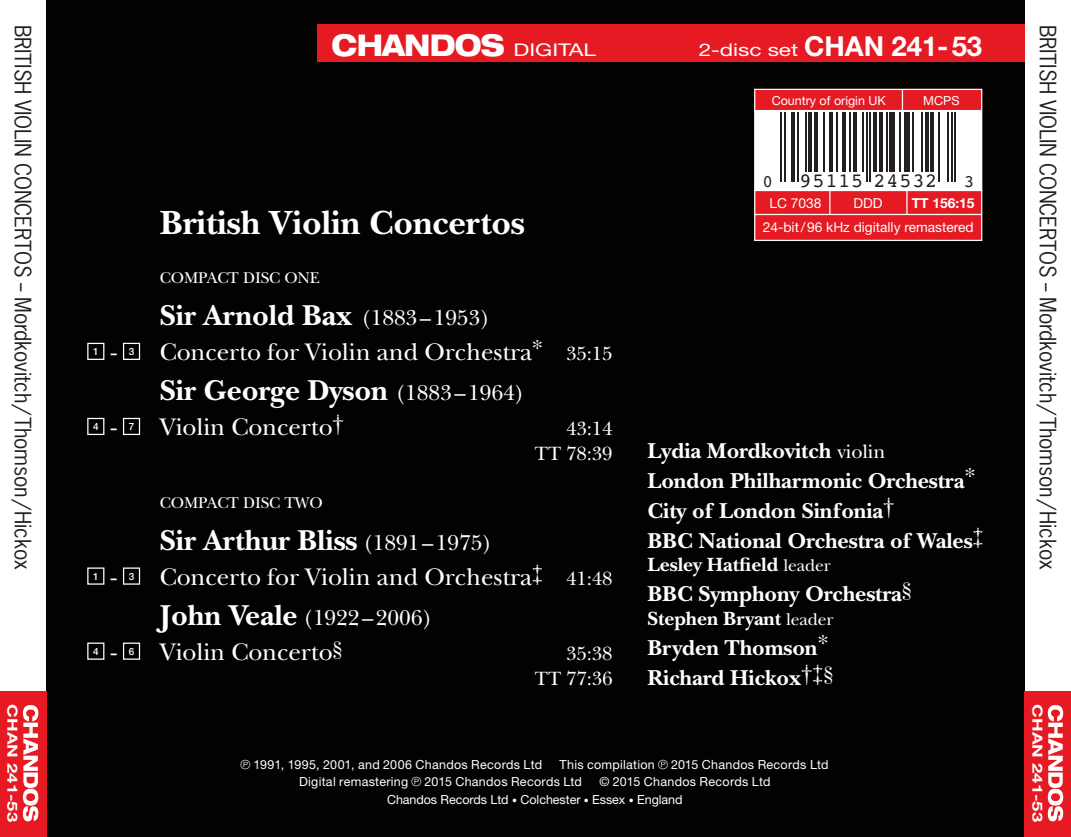
<style>
.page{position:relative;width:1071px;height:837px;background:#fff}
.page>*{position:absolute;margin:0;border:0;box-sizing:border-box;transform-origin:0 0}
.TL_-_Composer{font:700 35px "New Baskerville";letter-spacing:-.005em;color:#fff}
.TL_-_Title_of_Disc{font:700 30px "New Baskerville";letter-spacing:-.005em;color:#fff}
.t1{font:800 expanded 30px "Helvetica Neue";letter-spacing:-.03em;color:#fff;scale:.89 1}
.t2{font:700 27.5px "Helvetica Neue";letter-spacing:-.005em;color:#fff}
.TL_-_Subtitle{font:25px "New Baskerville";letter-spacing:-.005em;color:#fff}
.TL_-_Artist{font:700 22.5px "New Baskerville";letter-spacing:-.005em;color:#fff}
.TL_-_Title_of_Disc-2{font:22.5px "New Baskerville";letter-spacing:-.005em;color:#fff}
.t3{font:21.25px "News Gothic Std";letter-spacing:-.01em;color:#231f20}
.t4{font:20.25px "Courier";letter-spacing:.04em;color:#231f20}
.TL_-_Artist_small{font:700 20px "New Baskerville";letter-spacing:-.005em;color:#fff}
.TL_-_Pieces{font:20px "New Baskerville";letter-spacing:-.005em;color:#fff}
.TL_-_Subtitle-2{font:20px "New Baskerville";letter-spacing:-.005em;color:#fff}
.t5{font:17.5px "Courier";color:#231f20}
.TL_-_Compact_Disc{font:16.25px "New Baskerville";letter-spacing:-.005em;color:#fff}
.t6{font:700 14px "Helvetica Neue";color:#fff;scale:1.31 1}
.t7{font:13.75px "Helvetica Neue";color:#fff}
.t8{font:700 13.75px "Helvetica Neue";color:#fff}
.TL_-_Title_of_Disc-3{font:12.5px "Helvetica Neue";letter-spacing:.02em;color:#fff}
.TL_-_Title_of_Disc-4{font:12.5px "Helvetica Neue";letter-spacing:-.005em;color:#fff}
.TL_-_Title_of_Disc-5{font:12.5px "Helvetica Neue";color:#fff}
.t9{font:500 10px "Helvetica Neue";color:#fff}
.s1{font-weight:400;font-stretch:normal;font-size:17.5px}
.s2{font-weight:400;font-size:17.5px}
.s3{font-weight:400;font-size:22.5px}
.s4{font-size:20px}
.s5{font-weight:700;font-size:30px}
.s6{font-weight:400;font-size:20px}
.s7{font-size:10px}
</style>
<div class="page">
<div style="left:46px;top:0;width:978px;height:836px;background:#030201"></div>
<div style="left:0;top:691px;width:46px;height:145px;background:#e51a23"></div>
<div style="left:1024px;top:691px;width:46px;height:145px;background:#e51a23"></div>
<svg style="left:23px;top:705px;width:15px;height:116px"></svg>
<svg style="left:1047px;top:705px;width:15px;height:116px"></svg>
<div style="left:753px;top:89px;width:228px;height:152px;background:#e51a23;border:1px solid #fff"></div>
<hr style="left:754px;top:190px;width:227px;height:1px;background:#fff">
<svg style="left:906px;top:191px;width:1px;height:23px"></svg>
<svg style="left:829px;top:191px;width:1px;height:23px"></svg>
<div style="left:754px;top:111px;width:227px;height:79px;background:#fff"></div>
<svg style="left:785px;top:112px;width:168px;height:70px"></svg>
<hr style="left:780px;top:112px;width:2px;height:70px;background:#231f20">
<hr style="left:784px;top:112px;width:1px;height:70px;background:#231f20">
<hr style="left:791px;top:112px;width:4px;height:70px;background:#231f20">
<hr style="left:797px;top:112px;width:1px;height:70px;background:#231f20">
<hr style="left:804px;top:112px;width:2px;height:60px;background:#231f20">
<hr style="left:808px;top:112px;width:3px;height:60px;background:#231f20">
<svg style="left:813px;top:112px;width:4px;height:60px"></svg>
<hr style="left:822px;top:112px;width:2px;height:60px;background:#231f20">
<svg style="left:828px;top:112px;width:4px;height:60px"></svg>
<hr style="left:835px;top:112px;width:2px;height:60px;background:#231f20">
<svg style="left:841px;top:112px;width:4px;height:60px"></svg>
<hr style="left:848px;top:112px;width:2px;height:60px;background:#231f20">
<svg style="left:852px;top:112px;width:4px;height:60px"></svg>
<hr style="left:861px;top:112px;width:2px;height:60px;background:#231f20">
<hr style="left:865px;top:112px;width:2px;height:70px;background:#231f20">
<hr style="left:869px;top:112px;width:1px;height:70px;background:#231f20">
<svg style="left:872px;top:112px;width:4px;height:60px"></svg>
<svg style="left:878px;top:112px;width:4px;height:60px"></svg>
<hr style="left:885px;top:112px;width:2px;height:60px;background:#231f20">
<div style="left:889px;top:112px;width:6px;height:60px;background:#231f20"></div>
<hr style="left:898px;top:112px;width:2px;height:60px;background:#231f20">
<div style="left:904px;top:112px;width:5px;height:60px;background:#231f20"></div>
<hr style="left:911px;top:112px;width:2px;height:60px;background:#231f20">
<hr style="left:920px;top:112px;width:2px;height:60px;background:#231f20">
<svg style="left:924px;top:112px;width:4px;height:60px"></svg>
<hr style="left:930px;top:112px;width:3px;height:60px;background:#231f20">
<hr style="left:937px;top:112px;width:2px;height:70px;background:#231f20">
<hr style="left:946px;top:112px;width:2px;height:70px;background:#231f20">
<hr style="left:950px;top:112px;width:2px;height:70px;background:#231f20">
<hr style="left:954px;top:112px;width:2px;height:70px;background:#231f20">
<hr style="left:754px;top:214px;width:227px;height:1px;background:#fff">
<svg style="left:901px;top:89px;width:1px;height:21px"></svg>
<hr style="left:754px;top:110px;width:227px;height:1px;background:#fff">
<div style="left:317px;top:25px;width:707px;height:37px;background:#e51a23"></div>
<div style="left:87px;top:342px;width:17px;height:18px;border:1px solid #fff"></div>
<div style="left:123px;top:342px;width:17px;height:18px;border:1px solid #fff"></div>
<div style="left:87px;top:417px;width:17px;height:18px;border:1px solid #fff"></div>
<div style="left:123px;top:417px;width:17px;height:18px;border:1px solid #fff"></div>
<div style="left:87px;top:567px;width:17px;height:17px;border:1px solid #fff"></div>
<div style="left:123px;top:567px;width:17px;height:17px;border:1px solid #fff"></div>
<div style="left:87px;top:642px;width:17px;height:17px;border:1px solid #fff"></div>
<div style="left:123px;top:642px;width:17px;height:17px;border:1px solid #fff"></div>
<p class="t3" style="left:36px;top:25px;width:546px;rotate:90deg">BRITISH VIOLIN CONCERTOS -- Mordkovitch/Thomson/Hickox</p>
<p class="t3" style="left:1060px;top:25px;width:546px;rotate:90deg">BRITISH VIOLIN CONCERTOS -- Mordkovitch/Thomson/Hickox</p>
<p class="t1" style="left:331px;top:26px;width:298px">CHANDOS <span class="s1">DIGITAL</span></p>
<p class="t2" style="left:698px;top:29px;width:285px"><span class="s2">2-disc set</span> CHAN 241-53</p>
<p class="TL_-_Title_of_Disc-5" style="left:771px;top:93px;width:116px">Country of origin UK</p>
<p class="TL_-_Title_of_Disc-3" style="left:923px;top:93px;width:38px">MCPS</p>
<p class="t5" style="left:762px;top:168px;width:12px">0</p>
<p class="t4" style="left:799px;top:165px;width:139px">95115 24532</p>
<p class="t5" style="left:963px;top:168px;width:12px">3</p>
<p class="t7" style="left:769px;top:195px;width:53px">LC 7038</p>
<p class="t7" style="left:853px;top:195px;width:31px">DDD</p>
<p class="t8" style="left:911px;top:194px;width:64px">TT 156:15</p>
<p class="t7" style="left:762px;top:219px;width:212px">24-bit/96 kHz digitally remastered</p>
<p class="TL_-_Composer" style="left:160px;top:202px;width:366px">British Violin Concertos</p>
<p class="TL_-_Compact_Disc" style="left:160px;top:268px;width:162px">COMPACT DISC ONE</p>
<p class="TL_-_Title_of_Disc" style="left:160px;top:297px;width:331px">Sir Arnold Bax <span class="s3">(1883–1953)</span></p>
<p class="t9" style="left:93px;top:345px;width:7px">1</p>
<p class="TL_-_Subtitle" style="left:111px;top:337px;width:7px">-</p>
<p class="t9" style="left:129px;top:345px;width:7px">3</p>
<p class="TL_-_Subtitle" style="left:160px;top:337px;width:454px">Concerto for Violin and Orchestra<sup>*</sup> <span class="s4">35:15</span></p>
<p class="TL_-_Title_of_Disc" style="left:160px;top:372px;width:366px">Sir George Dyson <span class="s3">(1883–1964)</span></p>
<p class="t9" style="left:93px;top:420px;width:7px">4</p>
<p class="TL_-_Subtitle" style="left:111px;top:412px;width:7px">-</p>
<p class="t9" style="left:129px;top:420px;width:7px">7</p>
<p class="TL_-_Subtitle" style="left:160px;top:412px;width:185px">Violin Concerto<sup>†</sup></p>
<p class="TL_-_Subtitle-2" style="left:566px;top:417px;width:48px">43:14</p>
<p class="TL_-_Pieces" style="left:534px;top:442px;width:79px">TT 78:39</p>
<p class="TL_-_Compact_Disc" style="left:160px;top:492px;width:164px">COMPACT DISC TWO</p>
<p class="TL_-_Title_of_Disc" style="left:160px;top:522px;width:334px">Sir Arthur Bliss <span class="s3">(1891–1975)</span></p>
<p class="t9" style="left:93px;top:570px;width:7px">1</p>
<p class="TL_-_Subtitle" style="left:111px;top:561px;width:7px">-</p>
<p class="t9" style="left:129px;top:570px;width:7px">3</p>
<p class="TL_-_Subtitle" style="left:160px;top:561px;width:454px">Concerto for Violin and Orchestra<sup>‡</sup> <span class="s4">41:48</span></p>
<p class="TL_-_Title_of_Disc-2" style="left:160px;top:604px;width:274px"><span class="s5">John Veale</span> (1922–2006)</p>
<p class="t9" style="left:93px;top:645px;width:7px">4</p>
<p class="TL_-_Subtitle" style="left:111px;top:636px;width:7px">-</p>
<p class="t9" style="left:129px;top:645px;width:7px">6</p>
<p class="TL_-_Subtitle" style="left:160px;top:636px;width:184px">Violin Concerto<sup>§</sup></p>
<p class="TL_-_Subtitle-2" style="left:566px;top:641px;width:48px">35:38</p>
<p class="TL_-_Pieces" style="left:534px;top:666px;width:79px">TT 77:36</p>
<p class="TL_-_Artist" style="left:647px;top:437px;width:239px">Lydia Mordkovitch <span class="s6">violin</span></p>
<p class="TL_-_Artist" style="left:647px;top:467px;width:329px">London Philharmonic Orchestra<sup>*</sup></p>
<p class="TL_-_Artist" style="left:647px;top:497px;width:248px">City of London Sinfonia<sup>†</sup></p>
<p class="TL_-_Artist" style="left:647px;top:527px;width:338px">BBC National Orchestra of Wales<sup>‡</sup></p>
<p class="TL_-_Artist_small" style="left:647px;top:553px;width:185px">Lesley Hatfield <span class="s2">leader</span></p>
<p class="TL_-_Artist" style="left:647px;top:580px;width:266px">BBC Symphony Orchestra<sup>§</sup></p>
<p class="TL_-_Artist_small" style="left:647px;top:606px;width:187px">Stephen Bryant <span class="s2">leader</span></p>
<p class="TL_-_Artist" style="left:647px;top:634px;width:183px">Bryden Thomson<sup>*</sup></p>
<p class="TL_-_Artist" style="left:647px;top:664px;width:187px">Richard Hickox<sup>†‡</sup><sup>§</sup></p>
<p class="t6" style="left:21px;top:704px;width:91px;rotate:90deg">CHAN 241-53</p>
<p class="t6" style="left:1045px;top:704px;width:91px;rotate:90deg">CHAN 241-53</p>
<p class="TL_-_Title_of_Disc-3" style="left:253px;top:756px;width:290px">1991, 1995, 2001, and 2006 Chandos Records Ltd</p>
<p class="TL_-_Title_of_Disc-3" style="left:559px;top:756px;width:97px">This compilation</p>
<p class="TL_-_Title_of_Disc-3" style="left:670px;top:756px;width:159px">2015 Chandos Records Ltd</p>
<p class="TL_-_Title_of_Disc-3" style="left:299px;top:774px;width:111px">Digital remastering</p>
<p class="TL_-_Title_of_Disc-3" style="left:424px;top:774px;width:159px">2015 Chandos Records Ltd</p>
<p class="TL_-_Title_of_Disc-3" style="left:599px;top:774px;width:172px">© 2015 Chandos Records Ltd</p>
<p class="TL_-_Title_of_Disc-4" style="left:387px;top:791px;width:297px">Chandos Records Ltd <span class="s7">•</span> Colchester <span class="s7">•</span> Essex <span class="s7">•</span> England</p>
</div>
